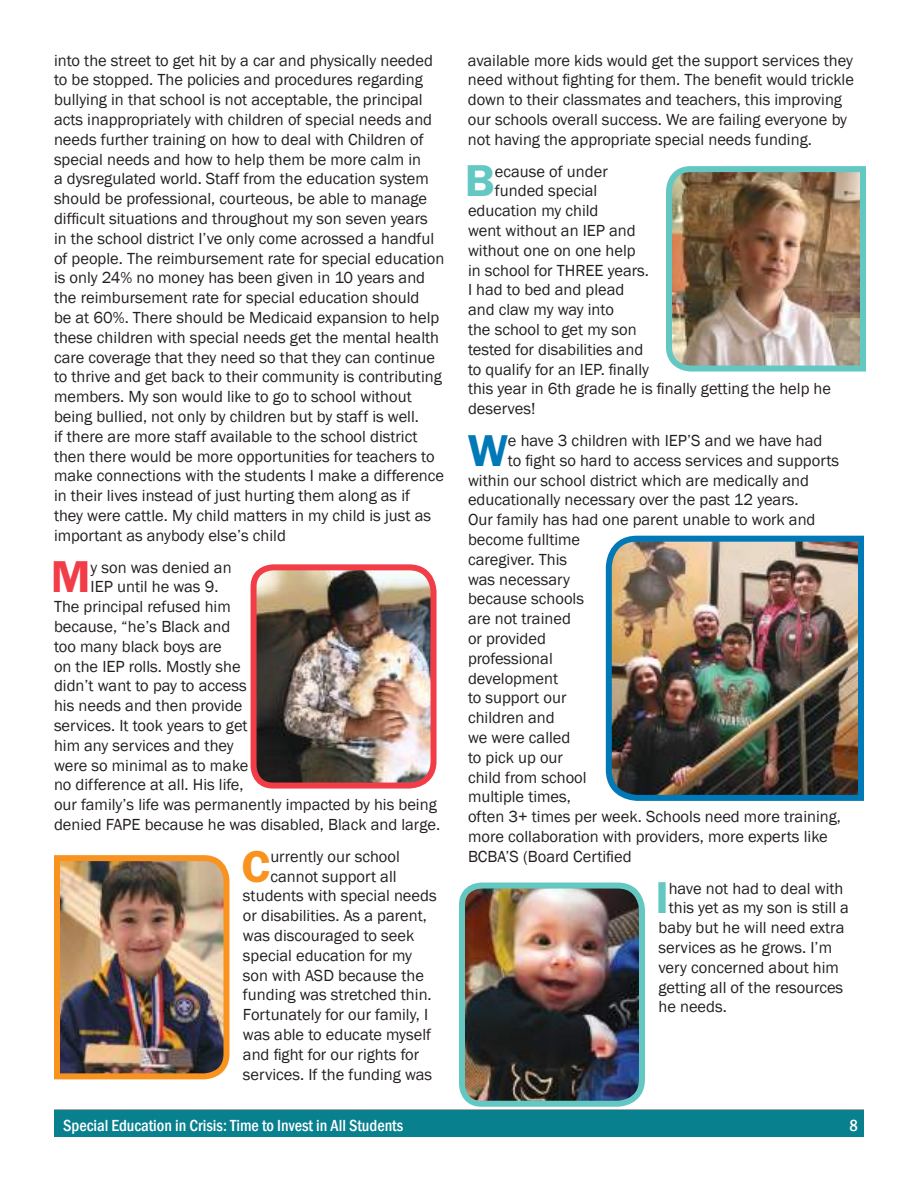
<style>
.page{position:relative;width:918px;height:1188px;background:#fff}
.page>*{position:absolute;margin:0;border:0;box-sizing:border-box;transform-origin:0 0}
.t1{font:600 46.2px "Franklin Gothic Itc T";color:#63c7c2}
.t2{font:600 46.2px "Franklin Gothic Itc T";color:#f23d49}
.t3{font:600 46.2px "Franklin Gothic Itc T";color:#f99320}
.t4{font:600 46.2px "Franklin Gothic Itc T";color:#0079b6}
.t5{font:16.5px/19.8px "Franklin Gothic";color:#241f1f}
.t6{font:500 condensed 16.5px "Franklin Gothic";color:#fff}
</style>
<div class="page">
<img style="left:250px;top:564px;width:187px;height:225px">
<img style="left:54px;top:855px;width:176px;height:225px">
<img style="left:666px;top:166px;width:200px;height:206px">
<img style="left:605px;top:535px;width:259px;height:266px">
<img style="left:456px;top:882px;width:192px;height:228px">
<div style="left:54px;top:1110px;width:810px;height:27px;background:#09808e"></div>
<p class="t5" style="left:54px;top:51px;width:392px">into the street to get hit by a car and physically needed to be stopped. The policies and procedures regarding bullying in that school is not acceptable, the principal acts inappropriately with children of special needs and needs further training on how to deal with Children of special needs and how to help them be more calm in<br>a dysregulated world. Staff from the education system should be professional, courteous, be able to manage difficult situations and throughout my son seven years in the school district I’ve only come acrossed a handful of people. The reimbursement rate for special education is only 24% no money has been given in 10 years and the reimbursement rate for special education should<br>be at 60%. There should be Medicaid expansion to help these children with special needs get the mental health care coverage that they need so that they can continue to thrive and get back to their community is contributing members. My son would like to go to school without being bullied, not only by children but by staff is well.<br>if there are more staff available to the school district then there would be more opportunities for teachers to make connections with the students I make a difference in their lives instead of just hurting them along as if<br>they were cattle. My child matters in my child is just as important as anybody else’s child</p>
<h1 class="t2" style="left:51px;top:550px;width:41px">M</h1>
<p class="t5" style="left:91px;top:558px;width:143px">y son was denied an</p>
<p class="t5" style="left:91px;top:577px;width:129px">IEP until he was 9.</p>
<p class="t5" style="left:54px;top:597px;width:178px">The principal refused him</p>
<p class="t5" style="left:54px;top:617px;width:178px">because, “he’s Black and</p>
<p class="t5" style="left:54px;top:637px;width:169px">too many black boys are</p>
<p class="t5" style="left:54px;top:657px;width:188px">on the IEP rolls. Mostly she</p>
<p class="t5" style="left:54px;top:676px;width:194px">didn’t want to pay to access</p>
<p class="t5" style="left:54px;top:696px;width:190px">his needs and then provide</p>
<p class="t5" style="left:54px;top:716px;width:195px">services. It took years to get</p>
<p class="t5" style="left:54px;top:736px;width:181px">him any services and they</p>
<p class="t5" style="left:54px;top:756px;width:196px">were so minimal as to make</p>
<p class="t5" style="left:54px;top:775px;width:191px">no difference at all. His life,</p>
<p class="t5" style="left:54px;top:795px;width:384px">our family’s life was permanently impacted by his being</p>
<p class="t5" style="left:54px;top:815px;width:388px">denied FAPE because he was disabled, Black and large.</p>
<h1 class="t3" style="left:241px;top:839px;width:31px">C</h1>
<p class="t5" style="left:270px;top:847px;width:131px">urrently our school</p>
<p class="t5" style="left:270px;top:867px;width:128px">cannot support all</p>
<p class="t5" style="left:243px;top:886px;width:195px">students with special needs</p>
<p class="t5" style="left:243px;top:906px;width:185px">or disabilities. As a parent,</p>
<p class="t5" style="left:243px;top:926px;width:173px">was discouraged to seek</p>
<p class="t5" style="left:243px;top:946px;width:171px">special education for my</p>
<p class="t5" style="left:243px;top:966px;width:182px">son with ASD because the</p>
<p class="t5" style="left:243px;top:985px;width:190px">funding was stretched thin.</p>
<p class="t5" style="left:243px;top:1005px;width:187px">Fortunately for our family, I</p>
<p class="t5" style="left:243px;top:1025px;width:190px">was able to educate myself</p>
<p class="t5" style="left:243px;top:1045px;width:178px">and fight for our rights for</p>
<p class="t5" style="left:243px;top:1065px;width:191px">services. If the funding was</p>
<p class="t5" style="left:468px;top:51px;width:388px">available more kids would get the support services they need without fighting for them. The benefit would trickle down to their classmates and teachers, this improving our schools overall success. We are failing everyone by not having the appropriate special needs funding.</p>
<h1 class="t1" style="left:465px;top:154px;width:32px">B</h1>
<p class="t5" style="left:495px;top:162px;width:114px">ecause of under</p>
<p class="t5" style="left:495px;top:181px;width:104px">funded special</p>
<p class="t5" style="left:468px;top:201px;width:132px">education my child</p>
<p class="t5" style="left:468px;top:221px;width:169px">went without an IEP and</p>
<p class="t5" style="left:468px;top:241px;width:169px">without one on one help</p>
<p class="t5" style="left:468px;top:261px;width:183px">in school for THREE years.</p>
<p class="t5" style="left:468px;top:280px;width:158px">I had to bed and plead</p>
<p class="t5" style="left:468px;top:300px;width:147px">and claw my way into</p>
<p class="t5" style="left:468px;top:320px;width:170px">the school to get my son</p>
<p class="t5" style="left:468px;top:340px;width:177px">tested for disabilities and</p>
<p class="t5" style="left:468px;top:360px;width:182px">to qualify for an IEP. finally</p>
<p class="t5" style="left:468px;top:379px;width:365px">this year in 6th grade he is finally getting the help he</p>
<p class="t5" style="left:468px;top:399px;width:69px">deserves!</p>
<h1 class="t4" style="left:468px;top:423px;width:42px">W</h1>
<p class="t5" style="left:508px;top:431px;width:316px">e have 3 children with IEP’S and we have had</p>
<p class="t5" style="left:508px;top:451px;width:333px">to fight so hard to access services and supports</p>
<p class="t5" style="left:468px;top:471px;width:343px">within our school district which are medically and</p>
<p class="t5" style="left:468px;top:490px;width:332px">educationally necessary over the past 12 years.</p>
<p class="t5" style="left:468px;top:510px;width:349px">Our family has had one parent unable to work and</p>
<p class="t5" style="left:468px;top:530px;width:114px">become fulltime</p>
<p class="t5" style="left:468px;top:550px;width:101px">caregiver. This</p>
<p class="t5" style="left:468px;top:570px;width:103px">was necessary</p>
<p class="t5" style="left:468px;top:589px;width:118px">because schools</p>
<p class="t5" style="left:468px;top:609px;width:104px">are not trained</p>
<p class="t5" style="left:468px;top:629px;width:79px">or provided</p>
<p class="t5" style="left:468px;top:649px;width:86px">professional</p>
<p class="t5" style="left:468px;top:669px;width:92px">development</p>
<p class="t5" style="left:468px;top:688px;width:100px">to support our</p>
<p class="t5" style="left:468px;top:708px;width:88px">children and</p>
<p class="t5" style="left:468px;top:728px;width:104px">we were called</p>
<p class="t5" style="left:468px;top:748px;width:97px">to pick up our</p>
<p class="t5" style="left:468px;top:768px;width:120px">child from school</p>
<p class="t5" style="left:468px;top:787px;width:105px">multiple times,</p>
<p class="t5" style="left:468px;top:807px;width:375px">often 3+ times per week. Schools need more training,</p>
<p class="t5" style="left:468px;top:827px;width:361px">more collaboration with providers, more experts like</p>
<p class="t5" style="left:468px;top:847px;width:165px">BCBA’S (Board Certified</p>
<h1 class="t1" style="left:655px;top:871px;width:15px">I</h1>
<p class="t5" style="left:669px;top:879px;width:176px">have not had to deal with</p>
<p class="t5" style="left:669px;top:898px;width:182px">this yet as my son is still a</p>
<p class="t5" style="left:658px;top:918px;width:187px">baby but he will need extra</p>
<p class="t5" style="left:658px;top:938px;width:175px">services as he grows. I’m</p>
<p class="t5" style="left:658px;top:958px;width:182px">very concerned about him</p>
<p class="t5" style="left:658px;top:978px;width:186px">getting all of the resources</p>
<p class="t5" style="left:658px;top:997px;width:70px">he needs.</p>
<p class="t6" style="left:63px;top:1115px;width:342px">Special Education in Crisis: Time to Invest in All Students</p>
<p class="t6" style="left:850px;top:1115px;width:10px">8</p>
</div>
